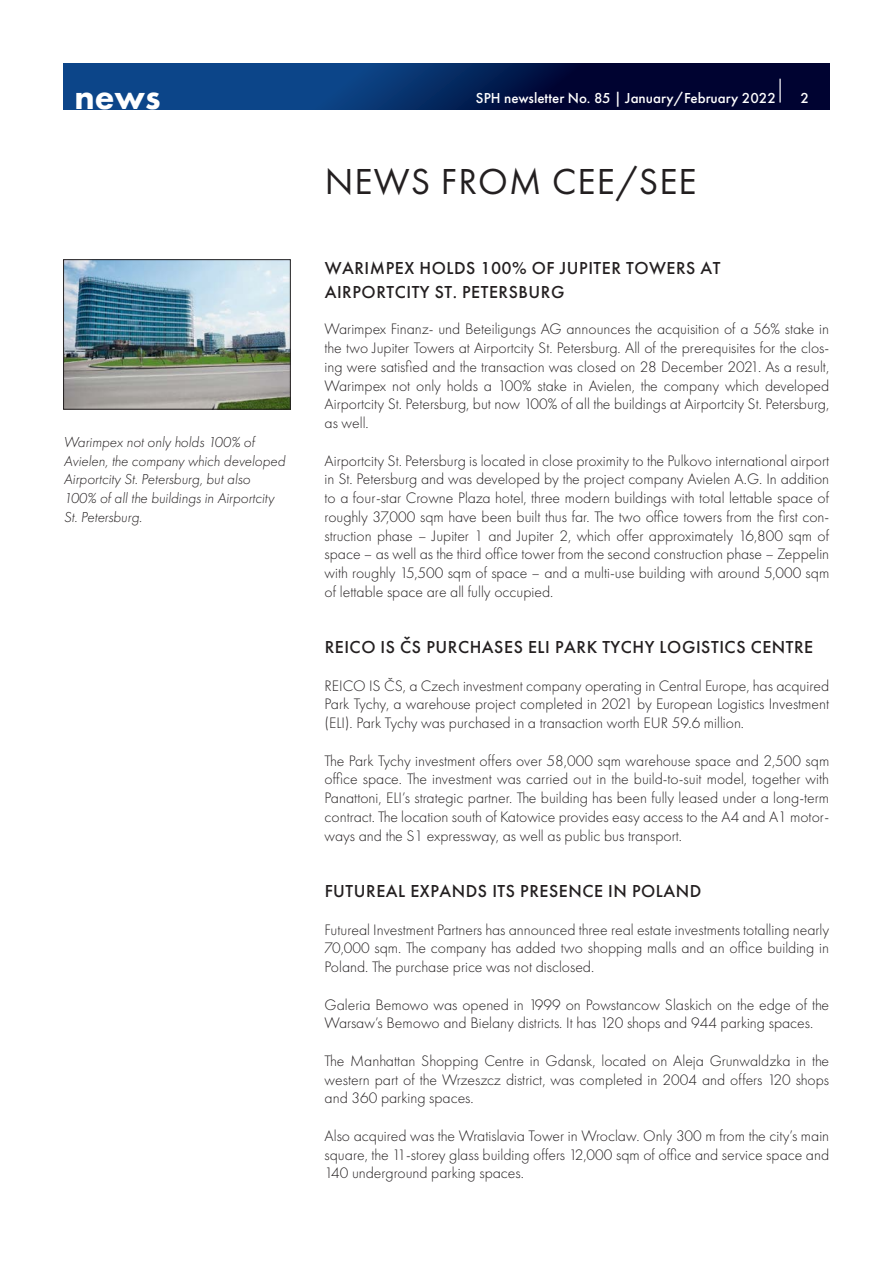
<style>
.page{position:relative;width:893px;height:1263px;background:#fff}
.page>*{position:absolute;margin:0;border:0;box-sizing:border-box;transform-origin:0 0}
.t1{font:37.5px "Futura PT";letter-spacing:.03em;color:#231f20}
.t2{font:800 36px "Futura PT";color:#fff}
.t3{font:500 18px/24px "Futura PT";letter-spacing:.03em;color:#231f20}
.t4{font:300 15.75px/18.8px "Futura PT";color:#231f20;text-align:justify}
.t5{font:italic 300 15px/18.8px "Futura PT";color:#231f20}
.t6{font:500 15px "Futura PT";color:#fff}
</style>
<div class="page">
<svg style="left:64px;top:64px;width:765px;height:45px;background:#05255d"></svg>
<hr style="left:779px;top:79px;width:2px;height:24px;background:#fff">
<img style="left:65px;top:261px;width:224px;height:146px">
<div style="left:63px;top:259px;width:228px;height:150px;border:1px solid #231f20"></div>
<h2 class="t2" style="left:74px;top:75px;width:88px">news</h2>
<p class="t6" style="left:476px;top:89px;width:302px">SPH newsletter No. 85 | January/February 2022</p>
<p class="t6" style="left:800px;top:89px;width:10px">2</p>
<p class="t5" style="left:64px;top:433px;width:223px">Warimpex not only holds 100% of<br>Avielen, the company which developed<br>Airportcity St. Petersburg, but also<br>100% of all the buildings in Airportcity<br>St. Petersburg.</p>
<h1 class="t1" style="left:325px;top:160px;width:373px">NEWS FROM CEE/SEE</h1>
<p class="t3" style="left:325px;top:256px;width:397px">WARIMPEX HOLDS 100% OF JUPITER TOWERS AT<br>AIRPORTCITY ST. PETERSBURG</p>
<p class="t4" style="left:325px;top:320px;width:506px">Warimpex Finanz- und Beteiligungs AG announces the acquisition of a 56% stake in the two Jupiter Towers at Airportcity St. Petersburg. All of the prerequisites for the clos&shy;ing were satisfied and the transaction was closed on 28 December 2021. As a result, Warimpex not only holds a 100% stake in Avielen, the company which developed Airportcity St. Petersburg, but now 100% of all the buildings at Airportcity St. Petersburg, as well.</p>
<p class="t4" style="left:325px;top:451px;width:506px">Airportcity St. Petersburg is located in close proximity to the Pulkovo international airport in St. Petersburg and was developed by the project company Avielen A.G. In addition to a four-star Crowne Plaza hotel, three modern buildings with total lettable space of roughly 37,000 sqm have been built thus far. The two office towers from the first con&shy;struction phase – Jupiter 1 and Jupiter 2, which offer approximately 16,800 sqm of space – as well as the third office tower from the second construction phase – Zeppelin with roughly 15,500 sqm of space – and a multi-use building with around 5,000 sqm of lettable space are all fully occupied.</p>
<p class="t3" style="left:325px;top:635px;width:490px">REICO IS ČS PURCHASES ELI PARK TYCHY LOGISTICS CENTRE</p>
<p class="t4" style="left:325px;top:676px;width:506px">REICO IS ČS, a Czech investment company operating in Central Europe, has acquired Park Tychy, a warehouse project completed in 2021 by European Logistics Investment (ELI). Park Tychy was purchased in a transaction worth EUR 59.6 million.</p>
<p class="t4" style="left:325px;top:751px;width:506px">The Park Tychy investment offers over 58,000 sqm warehouse space and 2,500 sqm office space. The investment was carried out in the build-to-suit model, together with Panattoni, ELI’s strategic partner. The building has been fully leased under a long-term contract. The location south of Katowice provides easy access to the A4 and A1 motor&shy;ways and the S1 expressway, as well as public bus transport.</p>
<p class="t3" style="left:325px;top:879px;width:378px">FUTUREAL EXPANDS ITS PRESENCE IN POLAND</p>
<p class="t4" style="left:325px;top:920px;width:506px">Futureal Investment Partners has announced three real estate investments totalling nearly 70,000 sqm. The company has added two shopping malls and an office building in Poland. The purchase price was not disclosed.</p>
<p class="t4" style="left:325px;top:995px;width:506px">Galeria Bemowo was opened in 1999 on Powstancow Slaskich on the edge of the<br>Warsaw’s Bemowo and Bielany districts. It has 120 shops and 944 parking spaces.</p>
<p class="t4" style="left:325px;top:1051px;width:506px">The Manhattan Shopping Centre in Gdansk, located on Aleja Grunwaldzka in the western part of the Wrzeszcz district, was completed in 2004 and offers 120 shops and 360 parking spaces.</p>
<p class="t4" style="left:325px;top:1126px;width:506px">Also acquired was the Wratislavia Tower in Wroclaw. Only 300 m from the city’s main square, the 11-storey glass building offers 12,000 sqm of office and service space and 140 underground parking spaces.</p>
</div>
